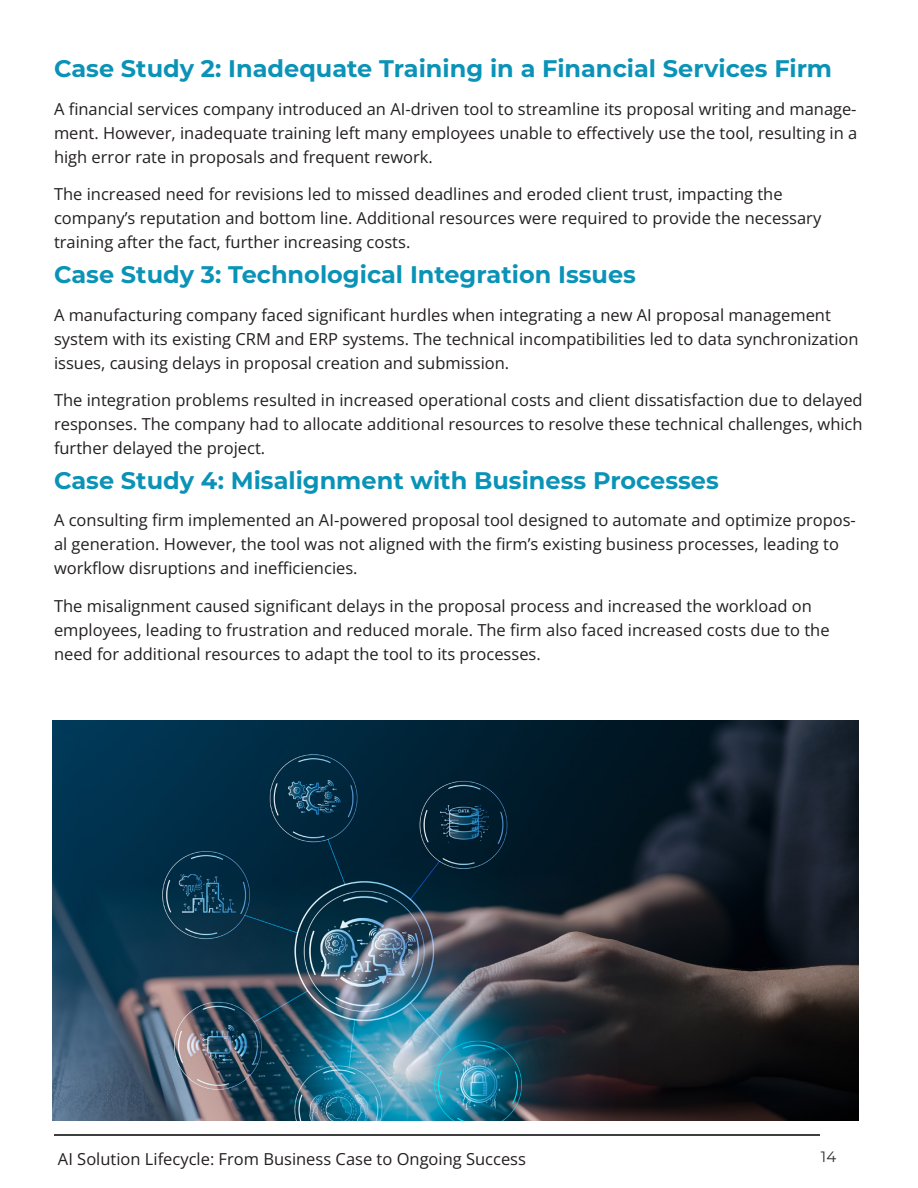
<style>
.page{position:relative;width:918px;height:1188px;background:#fff}
.page>*{position:absolute;margin:0;border:0;box-sizing:border-box;transform-origin:0 0}
.Header_3{font:700 24px "Montserrat";color:#0a93b7}
.Header_3-2{font:300 16.5px/24px "Open Sans";color:#231f20}
.Body_Text{font:300 16.5px/24px "Open Sans";color:#231f20}
.t1{font:15px "Montserrat";color:#312f30}
</style>
<div class="page">
<hr style="left:54px;top:1134px;width:766px;height:1px;background:#3e3e3f">
<img style="left:52px;top:720px;width:806px;height:400px">
<p class="Header_3" style="left:54px;top:51px;width:780px">Case Study 2: Inadequate Training in a Financial Services Firm</p>
<p class="Header_3-2" style="left:54px;top:96px;width:805px;text-align:justify">A financial services company introduced an AI-driven tool to streamline its proposal writing and manage&shy;ment. However, inadequate training left many employees unable to effectively use the tool, resulting in a high error rate in proposals and frequent rework.</p>
<p class="Body_Text" style="left:54px;top:182px;width:769px">The increased need for revisions led to missed deadlines and eroded client trust, impacting the company’s reputation and bottom line. Additional resources were required to provide the necessary training after the fact, further increasing costs.</p>
<p class="Header_3" style="left:54px;top:257px;width:583px">Case Study 3: Technological Integration Issues</p>
<p class="Header_3-2" style="left:54px;top:302px;width:806px">A manufacturing company faced significant hurdles when integrating a new AI proposal management system with its existing CRM and ERP systems. The technical incompatibilities led to data synchronization issues, causing delays in proposal creation and submission.</p>
<p class="Body_Text" style="left:54px;top:388px;width:810px;text-align:justify">The integration problems resulted in increased operational costs and client dissatisfaction due to delayed responses. The company had to allocate additional resources to resolve these technical challenges, which further delayed the project.</p>
<p class="Header_3" style="left:54px;top:463px;width:666px">Case Study 4: Misalignment with Business Processes</p>
<p class="Header_3-2" style="left:54px;top:508px;width:803px">A consulting firm implemented an AI-powered proposal tool designed to automate and optimize propos&shy;al generation. However, the tool was not aligned with the firm’s existing business processes, leading to workflow disruptions and inefficiencies.</p>
<p class="Body_Text" style="left:54px;top:593px;width:777px">The misalignment caused significant delays in the proposal process and increased the workload on employees, leading to frustration and reduced morale. The firm also faced increased costs due to the need for additional resources to adapt the tool to its processes.</p>
<p class="Header_3-2" style="left:58px;top:1147px;width:470px">AI Solution Lifecycle: From Business Case to Ongoing Success</p>
<p class="t1" style="left:821px;top:1146px;width:17px">14</p>
</div>
